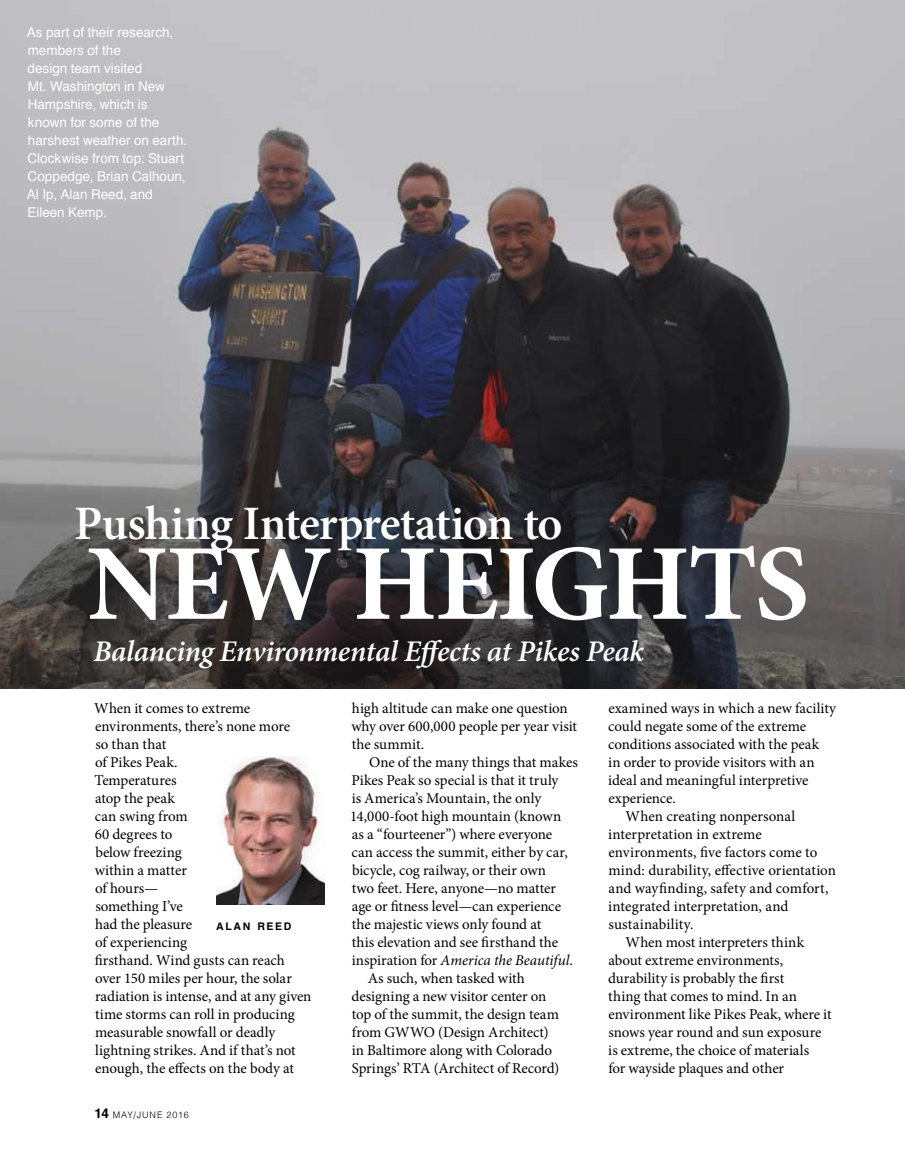
<style>
.page{position:relative;width:905px;height:1175px;background:#fff}
.page>*{position:absolute;margin:0;border:0;box-sizing:border-box;transform-origin:0 0}
.t1{font:700 108px "Minion Pro";letter-spacing:-.025em;color:#fff}
.t2{font:600 48px "Minion Pro";letter-spacing:-.015em;color:#fff}
.t3{font:italic 600 30px "Minion Pro";letter-spacing:-.01em;color:#fff}
.t4{font:15px/18px "Minion Pro";letter-spacing:-.005em;color:#000}
.t5{font:italic 15px "Minion Pro";letter-spacing:-.005em;color:#000}
.t6{font:15px "Minion Pro";letter-spacing:.015em;color:#000}
.t7{font:13.5px/18px "Helvetica";color:#fff}
.t8{font:700 10.5px "Helvetica";letter-spacing:.15em;color:#000}
.t9{font:300 9px "Helvetica";letter-spacing:.07em;color:#000}
.s1{font-weight:700;font-size:13.5px}
.s2{font-style:normal}
</style>
<div class="page">
<img style="left:0;top:0;width:904px;height:688px">
<img style="left:216px;top:756px;width:108px;height:149px">
<p class="t7" style="left:27px;top:24px;width:162px">As part of their research, members of the<br>design team visited<br>Mt. Washington in New<br>Hampshire, which is known for some of the harshest weather on earth.<br>Clockwise from top: Stuart<br>Coppedge, Brian Calhoun,<br>Al Ip, Alan Reed, and<br>Eileen Kemp.</p>
<h2 class="t2" style="left:74px;top:490px;width:490px">Pushing Interpretation to</h2>
<h1 class="t1" style="left:87px;top:508px;width:723px">NEW HEIGHTS</h1>
<h3 class="t3" style="left:93px;top:630px;width:552px">Balancing Environmental Effects at Pikes Peak</h3>
<p class="t4" style="left:94px;top:699px;width:219px">When it comes to extreme environments, there’s none more<br>so than that<br>of Pikes Peak.<br>Temperatures<br>atop the peak<br>can swing from<br>60 degrees to<br>below freezing<br>within a matter<br>of hours—<br>something I’ve<br>had the pleasure<br>of experiencing<br>firsthand. Wind gusts can reach over 150 miles per hour, the solar radiation is intense, and at any given time storms can roll in producing measurable snowfall or deadly lightning strikes. And if that’s not enough, the effects on the body at</p>
<p class="t8" style="left:216px;top:917px;width:77px">ALAN REED</p>
<p class="t9" style="left:94px;top:1106px;width:50px"><span class="s1">14</span> M AY/JUN</p>
<p class="t9" style="left:157px;top:1106px;width:33px">E 2016</p>
<p class="t4" style="left:351px;top:699px;width:227px">high altitude can make one question why over 600,000 people per year visit the summit.</p>
<p class="t4" style="left:369px;top:753px;width:210px">One of the many things that makes</p>
<p class="t4" style="left:351px;top:771px;width:209px">Pikes Peak so special is that it truly</p>
<p class="t4" style="left:351px;top:789px;width:191px">is America’s Mountain, the only</p>
<p class="t4" style="left:350px;top:807px;width:212px">14,000-foot high mountain (known</p>
<p class="t4" style="left:352px;top:825px;width:202px">as a “fourteener”) where everyone</p>
<p class="t4" style="left:351px;top:843px;width:218px">can access the summit, either by car,</p>
<p class="t4" style="left:352px;top:861px;width:196px">bicycle, cog railway, or their own</p>
<p class="t4" style="left:351px;top:879px;width:206px">two feet. Here, anyone—no matter</p>
<p class="t4" style="left:352px;top:897px;width:211px">age or fitness level—can experience</p>
<p class="t4" style="left:351px;top:915px;width:191px">the majestic views only found at</p>
<p class="t4" style="left:351px;top:933px;width:208px">this elevation and see firsthand the</p>
<p class="t5" style="left:351px;top:950px;width:223px"><span class="s2">inspiration for</span> America the Beautiful<span class="s2">.</span></p>
<p class="t4" style="left:368px;top:969px;width:159px">As such, when tasked with</p>
<p class="t4" style="left:351px;top:987px;width:196px">designing a new visitor center on</p>
<p class="t4" style="left:351px;top:1005px;width:209px">top of the summit, the design team</p>
<p class="t4" style="left:352px;top:1023px;width:198px">from GWWO (Design Architect)</p>
<p class="t4" style="left:351px;top:1041px;width:202px">in Baltimore along with Colorado</p>
<p class="t4" style="left:352px;top:1059px;width:209px">Springs’ RTA (Architect of Record)</p>
<p class="t4" style="left:608px;top:699px;width:229px">examined ways in which a new facility</p>
<p class="t4" style="left:608px;top:717px;width:199px">could negate some of the extreme</p>
<p class="t4" style="left:608px;top:735px;width:212px">conditions associated with the peak</p>
<p class="t4" style="left:608px;top:753px;width:208px">in order to provide visitors with an</p>
<p class="t4" style="left:608px;top:771px;width:202px">ideal and meaningful interpretive</p>
<p class="t4" style="left:608px;top:789px;width:69px">experience.</p>
<p class="t4" style="left:625px;top:807px;width:171px">When creating nonpersonal</p>
<p class="t4" style="left:608px;top:825px;width:155px">interpretation in extreme</p>
<p class="t4" style="left:608px;top:843px;width:210px">environments, five factors come to</p>
<p class="t4" style="left:608px;top:861px;width:229px">mind: durability, effective orientation</p>
<p class="t4" style="left:608px;top:879px;width:221px">and wayfinding, safety and comfort,</p>
<p class="t4" style="left:608px;top:897px;width:182px">integrated interpretation, and</p>
<p class="t6" style="left:608px;top:914px;width:86px">sustainability.</p>
<p class="t4" style="left:625px;top:933px;width:180px">When most interpreters think</p>
<p class="t4" style="left:608px;top:951px;width:176px">about extreme environments,</p>
<p class="t4" style="left:608px;top:969px;width:178px">durability is probably the first</p>
<p class="t4" style="left:608px;top:987px;width:190px">thing that comes to mind. In an</p>
<p class="t4" style="left:608px;top:1005px;width:225px">environment like Pikes Peak, where it</p>
<p class="t4" style="left:608px;top:1023px;width:214px">snows year round and sun exposure</p>
<p class="t4" style="left:608px;top:1041px;width:202px">is extreme, the choice of materials</p>
<p class="t4" style="left:608px;top:1059px;width:177px">for wayside plaques and other</p>
</div>
